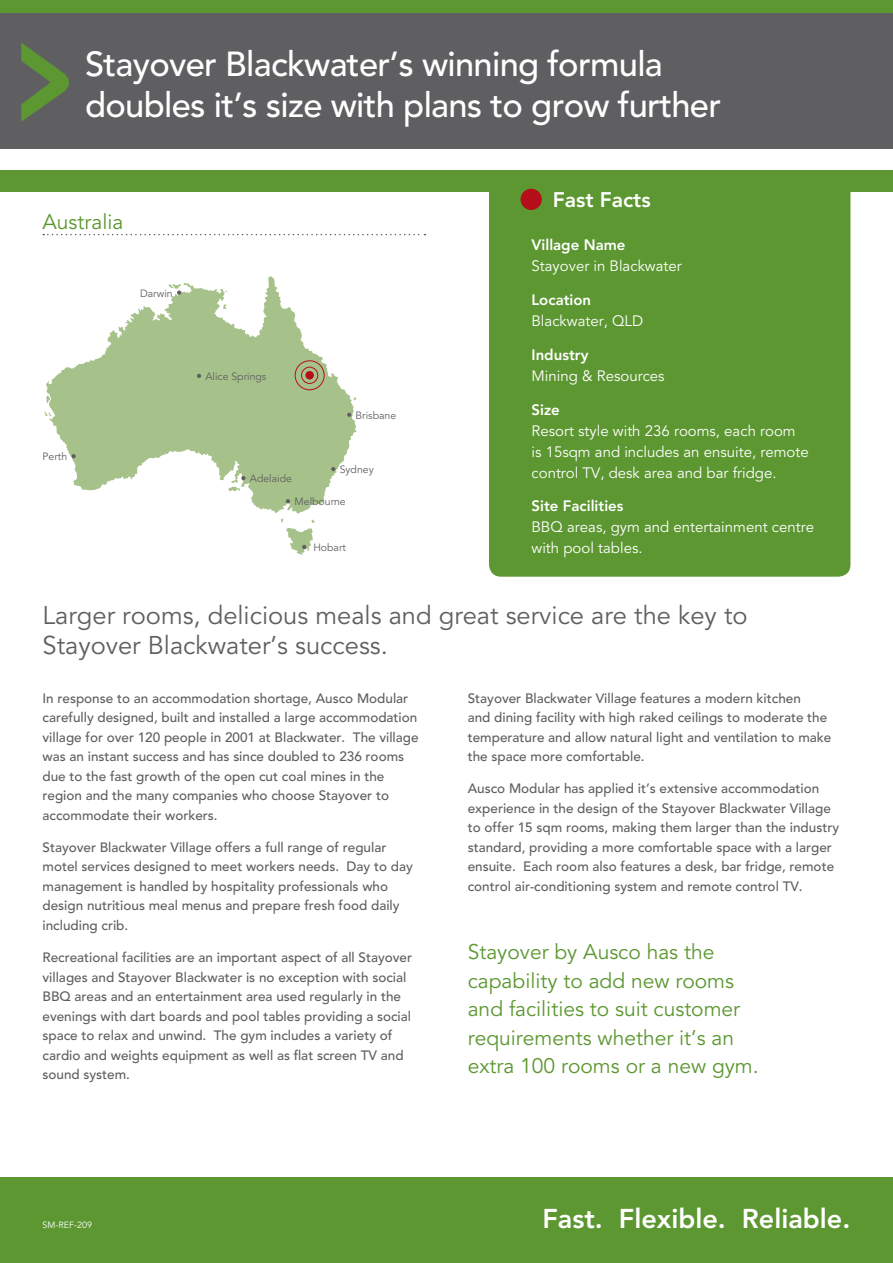
<style>
.page{position:relative;width:893px;height:1263px;background:#fff}
.page>*{position:absolute;margin:0;border:0;box-sizing:border-box;transform-origin:0 0}
.Heading{font:500 34.5px "Avenir";letter-spacing:-.02em;color:#fff}
.Sub_Heading{font:800 27px "Avenir";color:#fff}
.Sub_Heading-2{font:25.5px/30px "Avenir";color:#5f5f62}
.Pull-out_Text{font:21px/28.5px "Avenir";color:#5c9731}
.t1{font:800 21px "Avenir";color:#fff}
.Fast_Facts_Header{font:15px/21px "Avenir";color:#fff}
.t2{font:500 13.5px/19.5px "Avenir";color:#5f5f62}
.City_Captions{font:10.5px "Avenir";color:#5f5f62}
.t3{font:9px "Avenir";color:#fff}
.s1{font-weight:800}
</style>
<div class="page">
<div style="left:0;top:170px;width:893px;height:21px;background:#5c9731"></div>
<div style="left:0;top:0;width:893px;height:149px;background:#5f5f62"></div>
<div style="left:0;top:0;width:893px;height:13px;background:#5c9731"></div>
<svg style="left:21px;top:43px;width:48px;height:79px"></svg>
<div style="left:489px;top:170px;width:361px;height:407px;background:#5c9731;border-radius:12px"></div>
<div style="left:0;top:1178px;width:893px;height:85px;background:#5c9731"></div>
<div style="left:521px;top:189px;width:21px;height:21px;background:#b50e1a;border-radius:50%"></div>
<svg style="left:44px;top:276px;width:313px;height:279px"></svg>
<svg style="left:302px;top:545px;width:4px;height:4px"></svg>
<svg style="left:197px;top:374px;width:4px;height:4px"></svg>
<svg style="left:71px;top:454px;width:5px;height:4px"></svg>
<svg style="left:241px;top:476px;width:5px;height:4px"></svg>
<svg style="left:286px;top:499px;width:4px;height:4px"></svg>
<svg style="left:331px;top:467px;width:4px;height:4px"></svg>
<svg style="left:347px;top:413px;width:4px;height:4px"></svg>
<svg style="left:177px;top:290px;width:4px;height:5px"></svg>
<div style="left:305px;top:371px;width:9px;height:8px;background:#b50e1a;border-radius:50%"></div>
<div style="left:301px;top:367px;width:17px;height:17px;border:1px solid #b50e1a;border-radius:50%"></div>
<div style="left:295px;top:360px;width:30px;height:30px;border:1px solid #b50e1a;border-radius:50%"></div>
<svg style="left:43px;top:234px;width:382px;height:1px"></svg>
<p class="Heading" style="left:85px;top:44px;width:579px">Stayover Blackwater’s winning formula</p>
<p class="Heading" style="left:85px;top:85px;width:638px">doubles it’s size with plans to grow further</p>
<p class="Pull-out_Text" style="left:43px;top:208px;width:82px">Australia</p>
<p class="City_Captions" style="left:140px;top:287px;width:34px">Darwin</p>
<p class="City_Captions" style="left:43px;top:451px;width:26px">Perth</p>
<p class="City_Captions" style="left:205px;top:370px;width:63px">Alice Springs</p>
<p class="City_Captions" style="left:356px;top:409px;width:42px">Brisbane</p>
<p class="City_Captions" style="left:340px;top:463px;width:36px">Sydney</p>
<p class="City_Captions" style="left:294px;top:495px;width:53px">Melbourne</p>
<p class="City_Captions" style="left:250px;top:472px;width:44px">Adelaide</p>
<p class="City_Captions" style="left:313px;top:541px;width:34px">Hobart</p>
<p class="t1" style="left:553px;top:188px;width:99px">Fast Facts</p>
<p class="Fast_Facts_Header" style="left:531px;top:235px;width:152px"><span class="s1">Village Name<br></span>Stayover in Blackwater</p>
<p class="Fast_Facts_Header" style="left:531px;top:290px;width:113px"><span class="s1">Location<br></span>Blackwater, QLD</p>
<p class="Fast_Facts_Header" style="left:531px;top:344px;width:135px"><span class="s1">Industry<br></span>Mining &amp; Resources</p>
<p class="Fast_Facts_Header" style="left:531px;top:399px;width:279px"><span class="s1">Size<br></span>Resort style with 236 rooms, each room is 15sqm and includes an ensuite, remote control TV, desk area and bar fridge.</p>
<p class="Fast_Facts_Header" style="left:531px;top:496px;width:284px"><span class="s1">Site Facilities<br></span>BBQ areas, gym and entertainment centre with pool tables.</p>
<p class="Sub_Heading-2" style="left:43px;top:601px;width:706px">Larger rooms, delicious meals and great service are the key to<br>Stayover Blackwater’s success.</p>
<p class="t2" style="left:43px;top:688px;width:378px">In response to an accommodation shortage, Ausco Modular carefully designed, built and installed a large accommodation village for over 120 people in 2001 at Blackwater. The village was an instant success and has since doubled to 236 rooms due to the fast growth of the open cut coal mines in the region and the many companies who choose Stayover to accommodate their workers.</p>
<p class="t2" style="left:43px;top:838px;width:372px">Stayover Blackwater Village offers a full range of regular motel services designed to meet workers needs. Day to day management is handled by hospitality professionals who design nutritious meal menus and prepare fresh food daily including crib.</p>
<p class="t2" style="left:43px;top:948px;width:371px">Recreational facilities are an important aspect of all Stayover villages and Stayover Blackwater is no exception with social BBQ areas and an entertainment area used regularly in the evenings with dart boards and pool tables providing a social space to relax and unwind. The gym includes a variety of cardio and weights equipment as well as flat screen TV and sound system.</p>
<p class="t2" style="left:468px;top:688px;width:365px">Stayover Blackwater Village features a modern kitchen<br>and dining facility with high raked ceilings to moderate the temperature and allow natural light and ventilation to make the space more comfortable.</p>
<p class="t2" style="left:468px;top:779px;width:373px">Ausco Modular has applied it’s extensive accommodation experience in the design of the Stayover Blackwater Village to offer 15 sqm rooms, making them larger than the industry standard, providing a more comfortable space with a larger ensuite. Each room also features a desk, bar fridge, remote control air-conditioning system and remote control TV.</p>
<p class="Pull-out_Text" style="left:468px;top:938px;width:292px">Stayover by Ausco has the capability to add new rooms and facilities to suit customer requirements whether it’s an extra 100 rooms or a new gym.</p>
<p class="t3" style="left:43px;top:1219px;width:51px">SM-REF-209</p>
<p class="Sub_Heading" style="left:542px;top:1203px;width:310px">Fast. Flexible. Reliable.</p>
</div>
